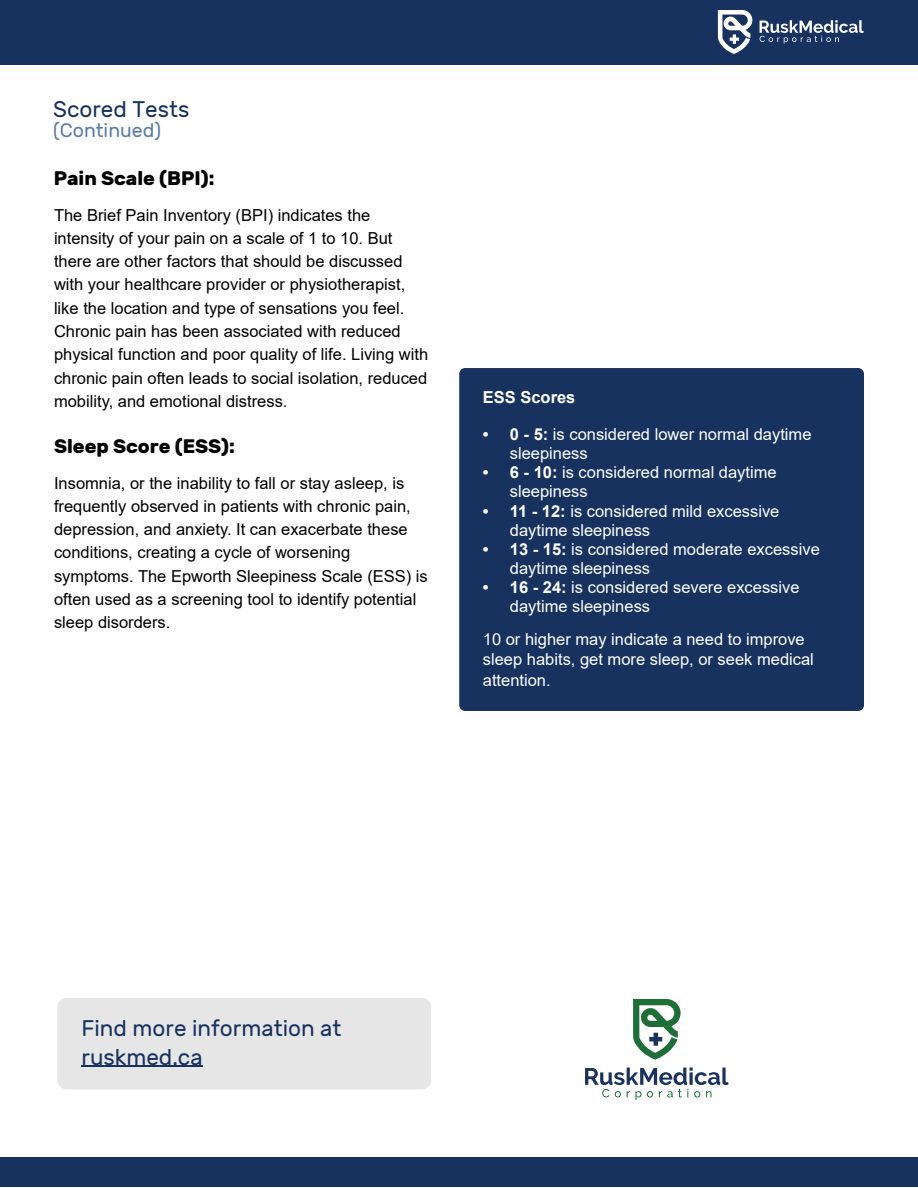
<style>
.page{position:relative;width:918px;height:1188px;background:#fff}
.page>*{position:absolute;margin:0;border:0;box-sizing:border-box;transform-origin:0 0}
.t1{font:22.5px/28.5px "Rubik";color:#17325f}
.t2{font:700 19.5px "Rubik";color:#000}
.t3{font:19.5px "Rubik";color:#597da6}
.t4{font:16.5px/23.2px "Arial";color:#000}
.t5{font:16.5px/19.2px "Arial";color:#fff}
.t6{font:700 16.5px "Arial";color:#fff}
.s1{font-weight:700}
</style>
<div class="page">
<div style="left:1px;top:1158px;width:917px;height:29px;background:#17325f"></div>
<div style="left:459px;top:368px;width:405px;height:343px;background:#17325f;border-radius:6px"></div>
<svg style="left:585px;top:1068px;width:144px;height:32px"></svg>
<svg style="left:633px;top:999px;width:48px;height:61px"></svg>
<div style="left:57px;top:998px;width:374px;height:91px;background:#e6e6e6;border-radius:9px"></div>
<hr style="left:82px;top:1066px;width:121px;height:1px;background:#17325f">
<div style="left:0;top:0;width:918px;height:65px;background:#17325f"></div>
<svg style="left:760px;top:20px;width:104px;height:24px"></svg>
<svg style="left:718px;top:10px;width:34px;height:44px"></svg>
<h1 class="t1" style="left:53px;top:96px;width:138px">Scored Tests</h1>
<p class="t3" style="left:53px;top:119px;width:109px">(Continued)</p>
<p class="t2" style="left:54px;top:167px;width:162px">Pain Scale (BPI):</p>
<p class="t4" style="left:54px;top:203px;width:376px">The Brief Pain Inventory (BPI) indicates the intensity of your pain on a scale of 1 to 10. But there are other factors that should be discussed with your healthcare provider or physiotherapist, like the location and type of sensations you feel.<br>Chronic pain has been associated with reduced physical function and poor quality of life. Living with chronic pain often leads to social isolation, reduced mobility, and emotional distress.</p>
<p class="t2" style="left:54px;top:435px;width:182px">Sleep Score (ESS):</p>
<p class="t4" style="left:54px;top:471px;width:375px">Insomnia, or the inability to fall or stay asleep, is frequently observed in patients with chronic pain, depression, and anxiety. It can exacerbate these conditions, creating a cycle of worsening symptoms. The Epworth Sleepiness Scale (ESS) is often used as a screening tool to identify potential sleep disorders.</p>
<p class="t6" style="left:483px;top:385px;width:94px">ESS Scores</p>
<p class="t5" style="left:510px;top:424px;width:303px;text-indent:-27px"><span class="s1">• 0 - 5:</span> is considered lower normal daytime sleepiness</p>
<p class="t5" style="left:510px;top:463px;width:268px;text-indent:-27px"><span class="s1">• 6 - 10:</span> is considered normal daytime sleepiness</p>
<p class="t5" style="left:510px;top:501px;width:271px;text-indent:-27px"><span class="s1">• 11 - 12:</span> is considered mild excessive daytime sleepiness</p>
<p class="t5" style="left:510px;top:539px;width:312px;text-indent:-27px"><span class="s1">• 13 - 15:</span> is considered moderate excessive daytime sleepiness</p>
<p class="t5" style="left:510px;top:578px;width:291px;text-indent:-27px"><span class="s1">• 16 - 24:</span> is considered severe excessive daytime sleepiness</p>
<p class="t5" style="left:483px;top:629px;width:333px;line-height:20.4px">10 or higher may indicate a need to improve sleep habits, get more sleep, or seek medical attention.</p>
<h1 class="t1" style="left:82px;top:1015px;width:262px">Find more information at ruskmed.ca</h1>
</div>
